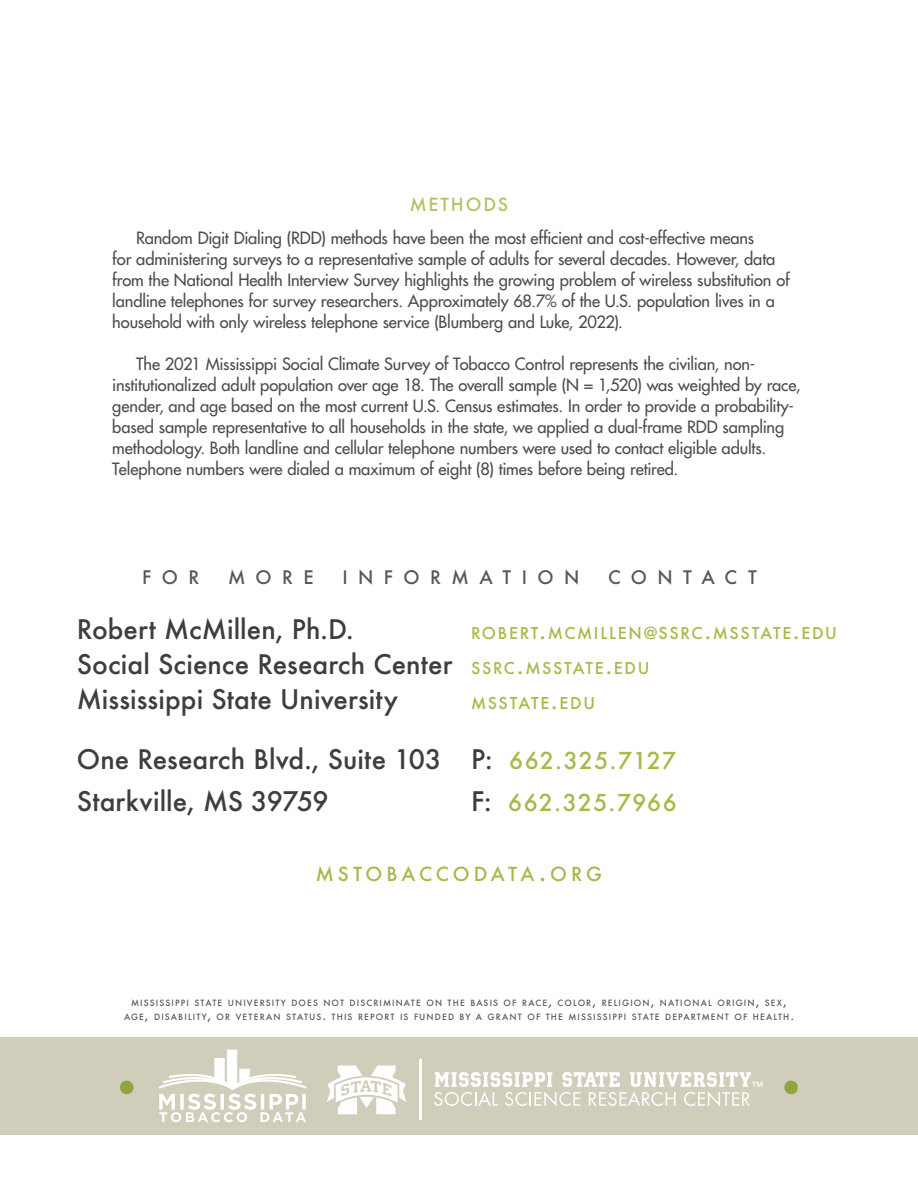
<style>
.page{position:relative;width:918px;height:1188px;background:#fff}
.page>*{position:absolute;margin:0;border:0;box-sizing:border-box;transform-origin:0 0}
.t1{font:500 36px "Futura Std";color:#8ea53f}
.t2{font:500 26.25px "Futura";letter-spacing:.005em;color:#3e3e3f}
.t3{font:500 22.65px "Futura";letter-spacing:.05em;color:#a3bb49}
.t4{font:500 18.9px "Futura";letter-spacing:.195em;color:#a3bb49}
.t5{font:500 18.15px "Futura";letter-spacing:.575em;color:#57585a}
.t6{font:500 17.7px "Futura";letter-spacing:.105em;color:#b0c464}
.t7{font:500 16.5px/21px "Futura Std";letter-spacing:-.005em;color:#4b4c4d}
.t8{font:500 15.9px "Futura";letter-spacing:.105em;color:#a3bb49}
.t9{font:500 8.4px "Futura";letter-spacing:.135em;color:#57585a}
.s1{font-size:22.65px}
.s2{font-size:16.2px}
.s3{font-size:15.9px;color:#a3bb49}
.s4{font-size:22.65px;color:#a3bb49}
.s5{font-size:26.25px;color:#3e3e3f}
.s6{font-size:27px}
.s7{font-size:12px}
</style>
<div class="page">
<div style="left:0;top:1037px;width:918px;height:97px;background:#d1cdbb"></div>
<div style="left:227px;top:1050px;width:10px;height:37px;background:#fff"></div>
<div style="left:214px;top:1058px;width:11px;height:24px;background:#fff;border:1px solid #fff"></div>
<svg style="left:159px;top:1067px;width:148px;height:55px"></svg>
<svg style="left:327px;top:1059px;width:436px;height:61px"></svg>
<p class="t6" style="left:410px;top:192px;width:100px">METHODS</p>
<p class="t7" style="left:112px;top:228px;width:679px;text-indent:24px">Random Digit Dialing (RDD) methods have been the most efficient and cost-effective means<br>for administering surveys to a representative sample of adults for several decades. However, data from the National Health Interview Survey highlights the growing problem of wireless substitution of landline telephones for survey researchers. Approximately 68.7% of the U.S. population lives in a household with only wireless telephone service (Blumberg and Luke, 2022).</p>
<p class="t7" style="left:112px;top:354px;width:690px;text-indent:24px">The 2021 Mississippi Social Climate Survey of Tobacco Control represents the civilian, non&shy;institutionalized adult population over age 18. The overall sample (N = 1,520) was weighted by race, gender, and age based on the most current U.S. Census estimates. In order to provide a probability&shy;based sample representative to all households in the state, we applied a dual-frame RDD sampling methodology. Both landline and cellular telephone numbers were used to contact eligible adults.<br>Telephone numbers were dialed a maximum of eight (8) times before being retired.</p>
<p class="t5" style="left:142px;top:565px;width:59px">FOR</p>
<p class="t5" style="left:228px;top:565px;width:87px">MORE</p>
<p class="t5" style="left:342px;top:565px;width:239px">INFORMATION</p>
<p class="t5" style="left:608px;top:565px;width:150px">CONTACT</p>
<p class="t2" style="left:77px;top:611px;width:279px">Robert McMillen, Ph.D.</p>
<p class="t8" style="left:471px;top:622px;width:368px">ROBERT<span class="s1">.</span>MCMILLEN<span class="s2">@</span>SSRC<span class="s1">.</span>MSSTATE<span class="s1">.</span>EDU</p>
<p class="t2" style="left:77px;top:646px;width:574px">Social Science Research Center <span class="s3">SSRC</span><span class="s4">.</span><span class="s3">MSSTATE</span><span class="s4">.</span><span class="s3">EDU</span></p>
<p class="t2" style="left:77px;top:681px;width:323px">Mississippi State University</p>
<p class="t8" style="left:471px;top:692px;width:126px">MSSTATE<span class="s1">.</span>EDU</p>
<p class="t2" style="left:77px;top:741px;width:601px">One Research Blvd., Suite 103 P: <span class="s4">662.325.7127</span></p>
<p class="t2" style="left:77px;top:783px;width:253px">Starkville, MS 39759</p>
<p class="t3" style="left:471px;top:787px;width:207px"><span class="s5">F:</span> 662.325.7966</p>
<p class="t4" style="left:316px;top:861px;width:288px">MSTOBACCODATA<span class="s6">.</span>ORG</p>
<p class="t9" style="left:131px;top:998px;width:657px">MISSISSIPPI STATE UNIVERSITY DOES NOT DISCRIMINATE ON THE BASIS OF RACE<span class="s7">,</span> COLOR<span class="s7">,</span> RELIGION<span class="s7">,</span> NATIONAL ORIGIN<span class="s7">,</span> SEX<span class="s7">,</span></p>
<p class="t9" style="left:124px;top:1011px;width:672px">AGE<span class="s7">,</span> DISABILITY<span class="s7">,</span> OR VETERAN STATUS<span class="s7">.</span> THIS REPORT IS FUNDED BY A GRANT OF THE MISSISSIPPI STATE DEPARTMENT OF HEALTH<span class="s7">.</span></p>
<p class="t1" style="left:116px;top:1065px;width:22px">•</p>
<p class="t1" style="left:781px;top:1065px;width:22px">•</p>
</div>
